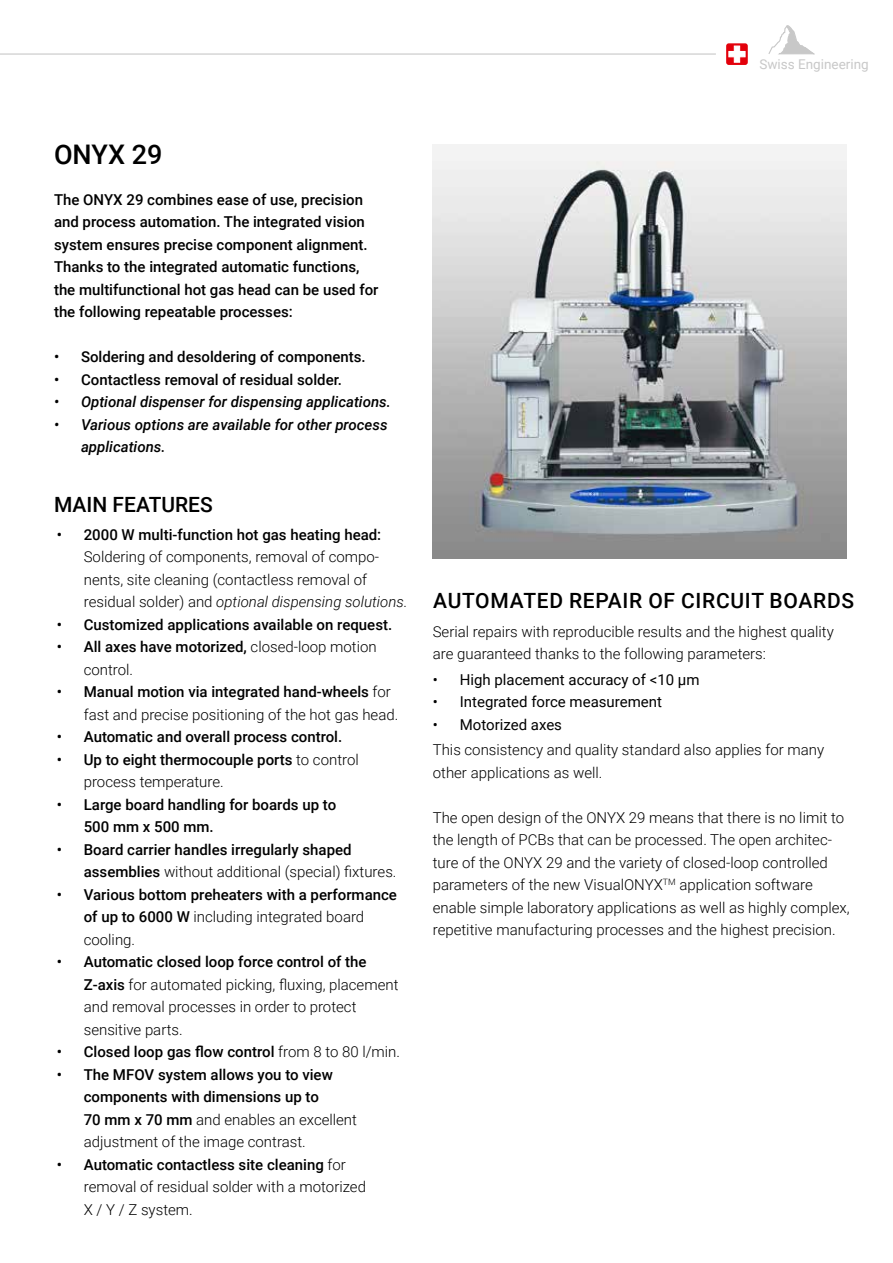
<style>
.page{position:relative;width:893px;height:1263px;background:#fff}
.page>*{position:absolute;margin:0;border:0;box-sizing:border-box;transform-origin:0 0}
.t1{font:500 27px "Roboto";color:#000}
.t2{font:500 21px "Roboto";letter-spacing:.035em;color:#000}
.t3{font:500 21px "Roboto";color:#000}
.t4{font:300 15px/22.5px "Roboto";color:#000}
.t5{font:500 15px/22.5px "Roboto";color:#000}
.t6{font:italic 500 15px/22.5px "Roboto";color:#000}
.t7{font:15px "Roboto";color:#000}
.t8{font:13.5px "Roboto";color:#c8c8c8}
.s1{font-style:italic}
.s2{font-weight:500}
.s3{font-weight:300}
</style>
<div class="page">
<hr style="left:0;top:53px;width:716px;height:2px;background:#c8c8c8">
<svg style="left:768px;top:25px;width:47px;height:30px"></svg>
<svg style="left:727px;top:44px;width:20px;height:20px"></svg>
<div style="left:726px;top:43px;width:22px;height:22px;border:2px solid #e3000b;border-radius:2px"></div>
<svg style="left:734px;top:46px;width:6px;height:17px"></svg>
<svg style="left:728px;top:51px;width:18px;height:6px"></svg>
<img style="left:433px;top:144px;width:413px;height:414px">
<p class="t8" style="left:759px;top:54px;width:111px">Swiss Engineering</p>
<h1 class="t1" style="left:54px;top:136px;width:110px">ONYX 29</h1>
<p class="t5" style="left:54px;top:188px;width:326px">The ONYX 29 combines ease of use, precision and process automation. The integrated vision system ensures precise component alignment.<br>Thanks to the integrated automatic functions, the multifunctional hot gas head can be used for the following repeatable processes:</p>
<p class="t5" style="left:54px;top:345px;width:313px">• Soldering and desoldering of components.</p>
<p class="t5" style="left:54px;top:368px;width:290px">• Contactless removal of residual solder.</p>
<p class="t6" style="left:54px;top:390px;width:338px">• Optional dispenser for dispensing applications.</p>
<p class="t6" style="left:81px;top:413px;width:308px;text-indent:-27px">• Various options are available for other process applications.</p>
<h2 class="t3" style="left:54px;top:490px;width:160px">MAIN FEATURES</h2>
<p class="t5" style="left:57px;top:522px;width:326px">• 2000 W multi-function hot gas heating head:</p>
<p class="t4" style="left:84px;top:545px;width:325px">Soldering of components, removal of compo&shy;nents, site cleaning (contactless removal of residual solder) and <span class="s1">optional dispensing solutions.</span></p>
<p class="t5" style="left:57px;top:612px;width:337px">• Customized applications available on request.</p>
<p class="t4" style="left:84px;top:635px;width:294px;text-indent:-27px"><span class="s2">• All axes have motorized,</span> closed-loop motion control.</p>
<p class="t4" style="left:84px;top:680px;width:316px;text-indent:-27px"><span class="s2">• Manual motion via integrated hand-wheels</span> for fast and precise positioning of the hot gas head.</p>
<p class="t5" style="left:57px;top:725px;width:287px">• Automatic and overall process control.</p>
<p class="t4" style="left:84px;top:747px;width:277px;text-indent:-27px"><span class="s2">• Up to eight thermocouple ports</span> to control process temperature.</p>
<p class="t5" style="left:84px;top:792px;width:254px;text-indent:-27px">• Large board handling for boards up to<br>500 mm x 500 mm.</p>
<p class="t5" style="left:84px;top:837px;width:314px;text-indent:-27px">• Board carrier handles irregularly shaped assemblies <span class="s3">without additional (special) fixtures.</span></p>
<p class="t5" style="left:84px;top:882px;width:315px;text-indent:-27px">• Various bottom preheaters with a performance of up to 6000 W <span class="s3">including integrated board cooling.</span></p>
<p class="t4" style="left:84px;top:950px;width:316px;text-indent:-27px"><span class="s2">• Automatic closed loop force control of the Z-axis</span> for automated picking, fluxing, placement and removal processes in order to protect sensitive parts.</p>
<p class="t5" style="left:57px;top:1040px;width:345px">• Closed loop gas flow control <span class="s3">from 8 to 80 l/min.</span></p>
<p class="t5" style="left:84px;top:1062px;width:275px;text-indent:-27px">• The MFOV system allows you to view components with dimensions up to<br>70 mm x 70 mm <span class="s3">and enables an excellent adjustment of the image contrast.</span></p>
<p class="t4" style="left:84px;top:1152px;width:284px;text-indent:-27px"><span class="s2">• Automatic contactless site cleaning</span> for removal of residual solder with a motorized<br>X / Y / Z system.</p>
<h2 class="t2" style="left:433px;top:586px;width:422px">AUTOMATED REPAIR OF CIRCUIT BOARDS</h2>
<p class="t4" style="left:433px;top:619px;width:402px">Serial repairs with reproducible results and the highest quality are guaranteed thanks to the following parameters:</p>
<p class="t7" style="left:433px;top:669px;width:268px">• High placement accuracy of &lt;10 µm</p>
<p class="t7" style="left:433px;top:691px;width:231px">• Integrated force measurement</p>
<p class="t7" style="left:433px;top:714px;width:131px">• Motorized axes</p>
<p class="t4" style="left:433px;top:738px;width:393px">This consistency and quality standard also applies for many other applications as well.</p>
<p class="t4" style="left:433px;top:805px;width:418px">The open design of the ONYX 29 means that there is no limit to the length of PCBs that can be processed. The open architec&shy;ture of the ONYX 29 and the variety of closed-loop controlled parameters of the new VisualONYX<sup>TM</sup> application software enable simple laboratory applications as well as highly complex, repetitive manufacturing processes and the highest precision.</p>
</div>
